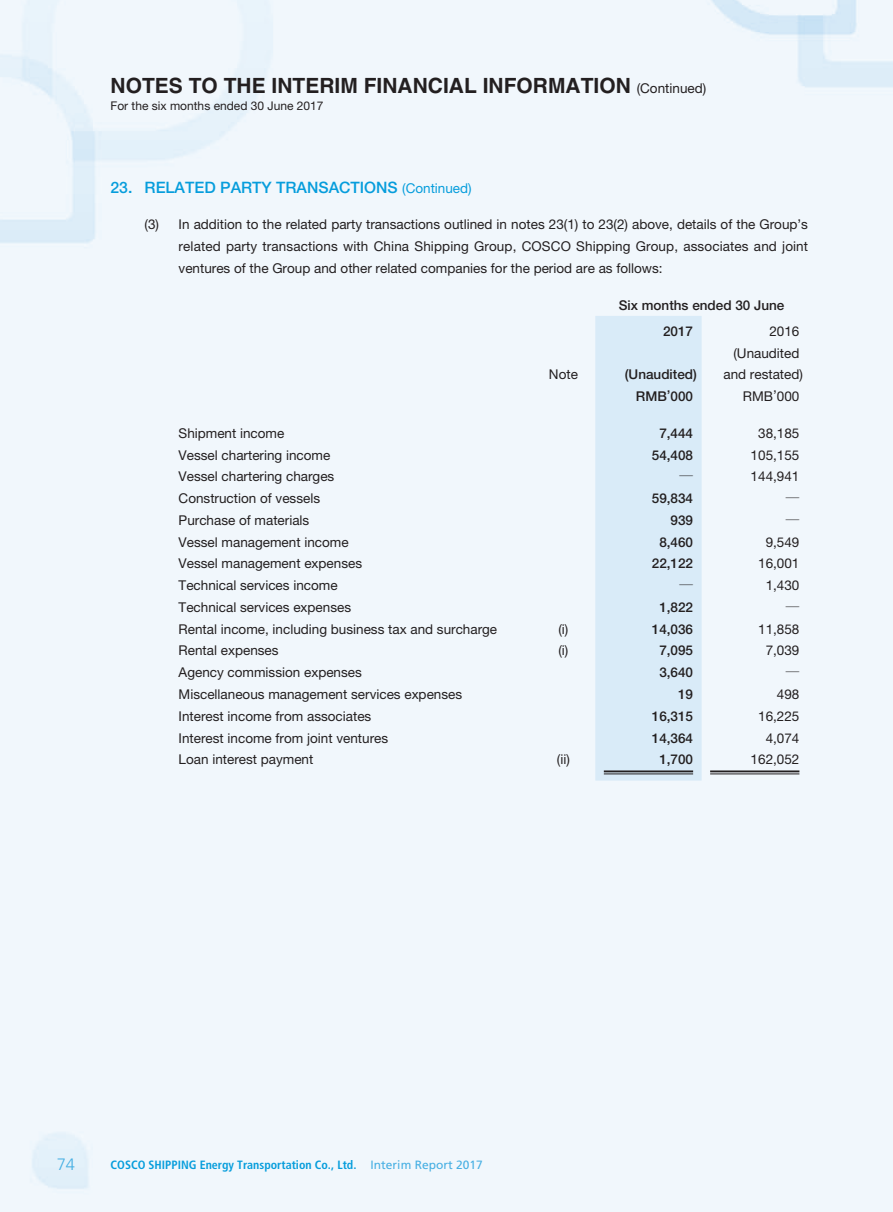
<style>
.page{position:relative;width:893px;height:1212px;background:#fff}
.page>*{position:absolute;margin:0;border:0;box-sizing:border-box;transform-origin:0 0}
.t1{font:700 21px "Helvetica LT Std";color:#231f20}
.t2{font:300 16.5px "Frutiger LT Std";color:#46afe3}
._3__標題{font:500 15.75px "Helvetica Neue LT Std";color:#069ddc}
._1__內文{font:13.5px/21.8px "Helvetica Neue LT Std";color:#231f20;text-align:justify}
._1__內文-2{font:500 13.5px "Helvetica Neue LT Std";color:#231f20}
._1__內文-3{font:300 13.5px "M Hei HK";color:#231f20}
._1__內文-4{font:700 13.5px "M Hei HK";color:#231f20}
.t3{font:700 condensed 12px "Frutiger LT Std";color:#069ddc}
.t4{font:12px "Helvetica Neue LT Std";color:#231f20}
.s1{font-family:"Helvetica Neue LT Std";font-weight:400;font-size:13.5px}
.s2{font-weight:400;font-size:13.5px}
.s3{font-weight:400;font-stretch:normal;color:#46afe3}
</style>
<div class="page">
<div style="left:595px;top:316px;width:107px;height:464px;background:#d9ebf8"></div>
<hr style="left:604px;top:770px;width:89px;height:2px;background:#231f20">
<hr style="left:604px;top:773px;width:89px;height:1px;background:#231f20">
<hr style="left:710px;top:770px;width:89px;height:2px;background:#231f20">
<hr style="left:710px;top:773px;width:89px;height:1px;background:#231f20">
<h1 class="t1" style="left:111px;top:73px;width:597px">NOTES TO THE INTERIM FINANCIAL INFORMATION <span class="s1">(Continued)</span></h1>
<p class="t4" style="left:111px;top:98px;width:214px">For the six months ended 30 June 2017</p>
<p class="_3__標題" style="left:111px;top:178px;width:363px">23. RELATED PARTY TRANSACTIONS <span class="s2">(Continued)</span></p>
<p class="_1__內文" style="left:179px;top:214px;width:631px;text-indent:-34px">(3) In addition to the related party transactions outlined in notes 23(1) to 23(2) above, details of the Group’s related party transactions with China Shipping Group, COSCO Shipping Group, associates and joint ventures of the Group and other related companies for the period are as follows:</p>
<p class="_1__內文-2" style="left:619px;top:297px;width:167px">Six months ended 30 June</p>
<p class="_1__內文-2" style="left:663px;top:323px;width:32px">2017</p>
<p class="_1__內文" style="left:769px;top:320px;width:32px">2016</p>
<p class="_1__內文" style="left:549px;top:364px;width:30px">Note</p>
<p class="_1__內文-2" style="left:625px;top:367px;width:74px">(Unaudited)</p>
<p class="_1__內文" style="left:733px;top:342px;width:68px">(Unaudited</p>
<p class="_1__內文" style="left:723px;top:364px;width:81px">and restated)</p>
<p class="_1__內文-2" style="left:636px;top:388px;width:59px">RMB’000</p>
<p class="_1__內文" style="left:743px;top:385px;width:58px">RMB’000</p>
<p class="_1__內文" style="left:179px;top:422px;width:107px">Shipment income</p>
<p class="_1__內文-2" style="left:659px;top:425px;width:35px">7,444</p>
<p class="_1__內文" style="left:758px;top:422px;width:43px">38,185</p>
<p class="_1__內文" style="left:179px;top:444px;width:153px">Vessel chartering income</p>
<p class="_1__內文-2" style="left:652px;top:447px;width:43px">54,408</p>
<p class="_1__內文" style="left:751px;top:444px;width:50px">105,155</p>
<p class="_1__內文" style="left:179px;top:466px;width:157px">Vessel chartering charges</p>
<p class="_1__內文-4" style="left:680px;top:467px;width:15px">—</p>
<p class="_1__內文" style="left:751px;top:466px;width:50px">144,941</p>
<p class="_1__內文" style="left:179px;top:487px;width:143px">Construction of vessels</p>
<p class="_1__內文-2" style="left:652px;top:490px;width:43px">59,834</p>
<p class="_1__內文-3" style="left:786px;top:491px;width:15px">—</p>
<p class="_1__內文" style="left:179px;top:509px;width:132px">Purchase of materials</p>
<p class="_1__內文-2" style="left:671px;top:512px;width:24px">939</p>
<p class="_1__內文-3" style="left:786px;top:513px;width:15px">—</p>
<p class="_1__內文" style="left:179px;top:531px;width:172px">Vessel management income</p>
<p class="_1__內文-2" style="left:659px;top:534px;width:35px">8,460</p>
<p class="_1__內文" style="left:766px;top:531px;width:35px">9,549</p>
<p class="_1__內文" style="left:179px;top:553px;width:185px">Vessel management expenses</p>
<p class="_1__內文-2" style="left:652px;top:556px;width:43px">22,122</p>
<p class="_1__內文" style="left:758px;top:553px;width:43px">16,001</p>
<p class="_1__內文" style="left:179px;top:574px;width:161px">Technical services income</p>
<p class="_1__內文-4" style="left:680px;top:575px;width:15px">—</p>
<p class="_1__內文" style="left:766px;top:574px;width:35px">1,430</p>
<p class="_1__內文" style="left:179px;top:596px;width:174px">Technical services expenses</p>
<p class="_1__內文-2" style="left:659px;top:599px;width:35px">1,822</p>
<p class="_1__內文-3" style="left:786px;top:600px;width:15px">—</p>
<p class="_1__內文" style="left:179px;top:618px;width:320px">Rental income, including business tax and surcharge</p>
<p class="_1__內文" style="left:558px;top:618px;width:11px">(i)</p>
<p class="_1__內文-2" style="left:652px;top:621px;width:43px">14,036</p>
<p class="_1__內文" style="left:758px;top:618px;width:43px">11,858</p>
<p class="_1__內文" style="left:179px;top:640px;width:102px">Rental expenses</p>
<p class="_1__內文" style="left:558px;top:640px;width:11px">(i)</p>
<p class="_1__內文-2" style="left:659px;top:643px;width:35px">7,095</p>
<p class="_1__內文" style="left:766px;top:640px;width:35px">7,039</p>
<p class="_1__內文" style="left:179px;top:661px;width:185px">Agency commission expenses</p>
<p class="_1__內文-2" style="left:659px;top:664px;width:35px">3,640</p>
<p class="_1__內文-3" style="left:786px;top:665px;width:15px">—</p>
<p class="_1__內文" style="left:179px;top:683px;width:285px">Miscellaneous management services expenses</p>
<p class="_1__內文-2" style="left:678px;top:686px;width:17px">19</p>
<p class="_1__內文" style="left:777px;top:683px;width:24px">498</p>
<p class="_1__內文" style="left:179px;top:705px;width:194px">Interest income from associates</p>
<p class="_1__內文-2" style="left:652px;top:708px;width:43px">16,315</p>
<p class="_1__內文" style="left:758px;top:705px;width:43px">16,225</p>
<p class="_1__內文" style="left:179px;top:727px;width:211px">Interest income from joint ventures</p>
<p class="_1__內文-2" style="left:652px;top:730px;width:43px">14,364</p>
<p class="_1__內文" style="left:766px;top:727px;width:35px">4,074</p>
<p class="_1__內文" style="left:179px;top:748px;width:136px">Loan interest payment</p>
<p class="_1__內文" style="left:557px;top:748px;width:14px">(ii)</p>
<p class="_1__內文-2" style="left:659px;top:751px;width:35px">1,700</p>
<p class="_1__內文" style="left:751px;top:748px;width:50px">162,052</p>
<p class="t2" style="left:57px;top:1155px;width:20px">74</p>
<p class="t3" style="left:111px;top:1157px;width:374px">COSCO SHIPPING Energy Transportation Co., Ltd. <span class="s3">Interim Report 2017</span></p>
</div>
